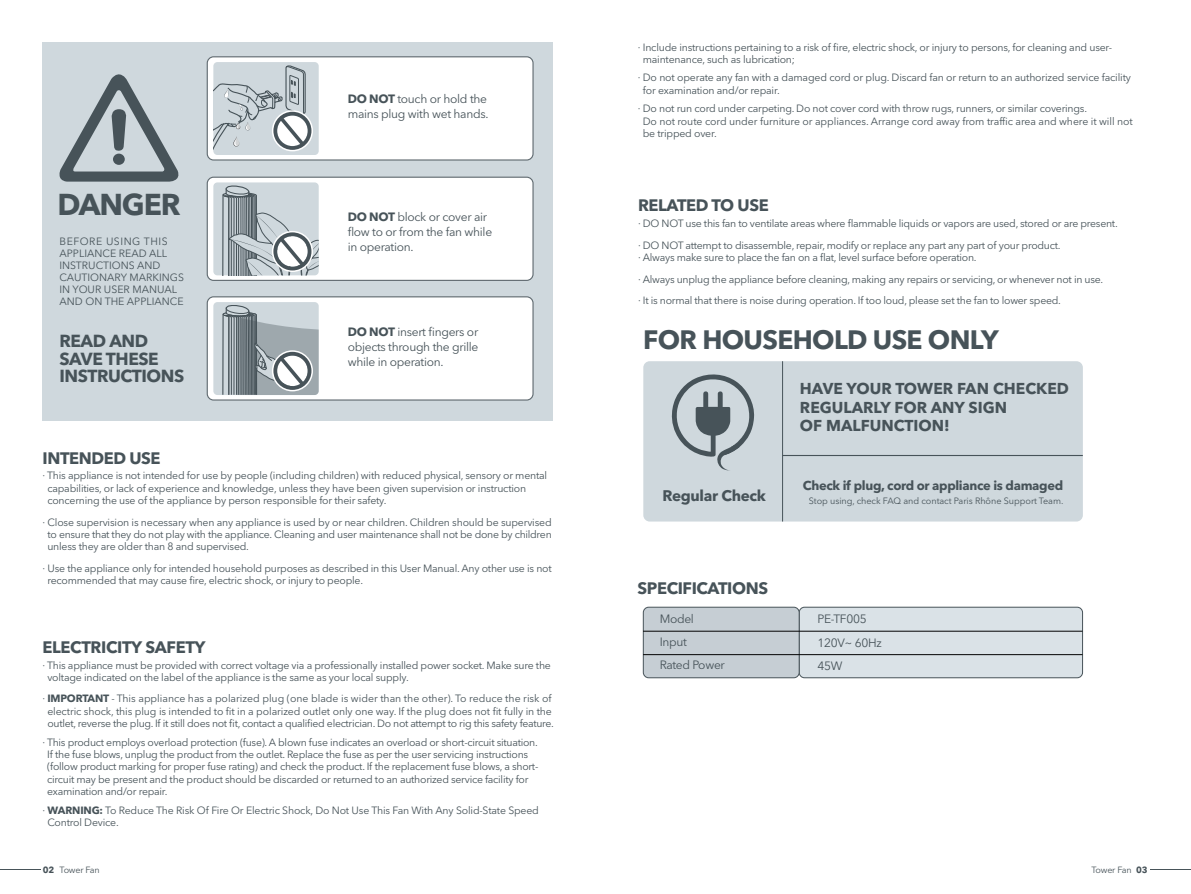
<style>
.page{position:relative;width:1191px;height:894px;background:#fff}
.page>*{position:absolute;margin:0;border:0;box-sizing:border-box;transform-origin:0 0}
.t1{font:700 29.85px "Avenir Next LT Pro";letter-spacing:-.04em;color:#475359}
.t2{font:700 26.4px "Avenir Next LT Pro";letter-spacing:-.025em;color:#475359}
.t3{font:700 17.25px/17.7px "Avenir Next LT Pro";letter-spacing:-.025em;color:#475359}
.t4{font:700 16.5px "Avenir Next LT Pro";letter-spacing:-.025em;color:#475359}
.t5{font:700 15.6px/18.5px "Avenir Next LT Pro";color:#475359}
.t6{font:700 15.3px "Avenir Next LT Pro";letter-spacing:-.02em;color:#475359}
.t7{font:700 12.9px "Avenir Next LT Pro";letter-spacing:-.025em;color:#475359}
.t8{font:12px/15px "Avenir Next LT Pro";letter-spacing:-.025em;color:#475359}
.t9{font:10.5px/12.3px "Avenir Next LT Pro";letter-spacing:-.02em;color:#475359}
.t10{font:10.5px/12px "Avenir Next LT Pro";color:#475359}
.t11{font:9.15px "Avenir Next LT Pro";letter-spacing:-.005em;color:#475359}
.t12{font:9px "Avenir Next LT Pro";letter-spacing:-.025em;color:#475359}
.s1{font-weight:700}
</style>
<div class="page">
<div style="left:43px;top:42px;width:510px;height:379px;background:#cfd8dd"></div>
<div style="left:207px;top:297px;width:326px;height:103px;background:#fff;border-radius:6px"></div>
<div style="left:207px;top:296px;width:326px;height:104px;border:1px solid #5f696f;border-radius:6px"></div>
<div style="left:207px;top:57px;width:326px;height:103px;background:#fff;border-radius:6px"></div>
<div style="left:207px;top:56px;width:326px;height:104px;border:1px solid #5f696f;border-radius:6px"></div>
<svg style="left:59px;top:74px;width:120px;height:107px"></svg>
<div style="left:113px;top:153px;width:12px;height:12px;background:#475359;border-radius:50%"></div>
<div style="left:643px;top:361px;width:440px;height:160px;background:#cfd8dd;border-radius:6px"></div>
<hr style="left:782px;top:454px;width:300px;height:2px;background:#475359">
<svg style="left:671px;top:374px;width:84px;height:96px"></svg>
<div style="left:799px;top:607px;width:283px;height:70px;background:#dae2e7;border-radius:5px"></div>
<div style="left:799px;top:606px;width:284px;height:71px;border:1px solid #475359;border-radius:5px"></div>
<div style="left:643px;top:607px;width:156px;height:70px;background:#c6ced4;border-radius:5px"></div>
<div style="left:643px;top:606px;width:156px;height:71px;border:1px solid #475359;border-radius:5px"></div>
<hr style="left:643px;top:630px;width:439px;height:1px;background:#030303">
<hr style="left:643px;top:654px;width:439px;height:1px;background:#030303">
<hr style="left:782px;top:361px;width:1px;height:160px;background:#475359">
<div style="left:207px;top:177px;width:326px;height:103px;background:#fff;border-radius:6px"></div>
<div style="left:207px;top:176px;width:326px;height:105px;border:1px solid #5f696f;border-radius:6px"></div>
<hr style="left:0;top:869px;width:41px;height:1px;background:#475359">
<hr style="left:1150px;top:869px;width:41px;height:1px;background:#475359">
<div style="left:213px;top:182px;width:106px;height:93px;background:#cfd8dd;border-radius:4px"></div>
<svg style="left:222px;top:185px;width:97px;height:90px"></svg>
<div style="left:213px;top:302px;width:106px;height:93px;background:#cfd8dd;border-radius:4px"></div>
<svg style="left:222px;top:305px;width:97px;height:90px"></svg>
<div style="left:213px;top:62px;width:106px;height:93px;background:#cfd8dd;border-radius:4px"></div>
<div style="left:272px;top:110px;width:41px;height:41px;border:3px solid #fff;border-radius:50%"></div>
<svg style="left:213px;top:65px;width:98px;height:90px"></svg>
<h1 class="t1" style="left:58px;top:186px;width:124px">DANGER</h1>
<p class="t10" style="left:59px;top:235px;width:126px">BEFORE USING THIS<br>APPLIANCE READ ALL<br>INSTRUCTIONS AND<br>CAUTIONARY MARKINGS<br>IN YOUR USER MANUAL<br>AND ON THE APPLIANCE</p>
<h3 class="t3" style="left:59px;top:332px;width:126px">READ AND<br>SAVE THESE<br>INSTRUCTIONS</h3>
<p class="t8" style="left:348px;top:92px;width:142px"><span class="s1">DO NOT</span> touch or hold the mains plug with wet hands.</p>
<p class="t8" style="left:348px;top:209px;width:146px"><span class="s1">DO NOT</span> block or cover air flow to or from the fan while in operation.</p>
<p class="t8" style="left:348px;top:324px;width:132px;text-align:justify"><span class="s1">DO NOT</span> insert fingers or objects through the grille while in operation.</p>
<h3 class="t4" style="left:43px;top:447px;width:120px">INTENDED USE</h3>
<p class="t9" style="left:47px;top:469px;width:501px;text-indent:-5px">· This appliance is not intended for use by people (including children) with reduced physical, sensory or mental capabilities, or lack of experience and knowledge, unless they have been given supervision or instruction concerning the use of the appliance by person responsible for their safety.</p>
<p class="t9" style="left:47px;top:515px;width:506px;text-align:justify;text-indent:-5px">· Close supervision is necessary when any appliance is used by or near children. Children should be supervised to ensure that they do not play with the appliance. Cleaning and user maintenance shall not be done by children unless they are older than 8 and supervised.</p>
<p class="t9" style="left:47px;top:561px;width:506px;text-indent:-5px">· Use the appliance only for intended household purposes as described in this User Manual. Any other use is not recommended that may cause fire, electric shock, or injury to people.</p>
<h3 class="t4" style="left:43px;top:636px;width:164px">ELECTRICITY SAFETY</h3>
<p class="t9" style="left:47px;top:658px;width:505px;text-indent:-5px">· This appliance must be provided with correct voltage via a professionally installed power socket. Make sure the voltage indicated on the label of the appliance is the same as your local supply.</p>
<p class="t9" style="left:43px;top:692px;width:513px;text-align:center">· <span class="s1">IMPORTANT</span> - This appliance has a polarized plug (one blade is wider than the other). To reduce the risk of electric shock, this plug is intended to fit in a polarized outlet only one way. If the plug does not fit fully in the outlet, reverse the plug. If it still does not fit, contact a qualified electrician. Do not attempt to rig this safety feature.</p>
<p class="t9" style="left:47px;top:735px;width:492px;text-indent:-5px">· This product employs overload protection (fuse). A blown fuse indicates an overload or short-circuit situation.<br>If the fuse blows, unplug the product from the outlet. Replace the fuse as per the user servicing instructions (follow product marking for proper fuse rating) and check the product. If the replacement fuse blows, a short&shy;circuit may be present and the product should be discarded or returned to an authorized service facility for examination and/or repair.</p>
<p class="t9" style="left:47px;top:803px;width:493px;text-indent:-5px">· <span class="s1">WARNING:</span> To Reduce The Risk Of Fire Or Electric Shock, Do Not Use This Fan With Any Solid-State Speed<br>Control Device.</p>
<p class="t9" style="left:643px;top:41px;width:471px;text-indent:-5px">· Include instructions pertaining to a risk of fire, electric shock, or injury to persons, for cleaning and user&shy;maintenance, such as lubrication;</p>
<p class="t9" style="left:643px;top:72px;width:489px;text-indent:-5px">· Do not operate any fan with a damaged cord or plug. Discard fan or return to an authorized service facility for examination and/or repair.</p>
<p class="t9" style="left:643px;top:102px;width:491px;text-indent:-5px">· Do not run cord under carpeting. Do not cover cord with throw rugs, runners, or similar coverings.<br>Do not route cord under furniture or appliances. Arrange cord away from traffic area and where it will not be tripped over.</p>
<h3 class="t4" style="left:638px;top:195px;width:132px">RELATED TO USE</h3>
<p class="t9" style="left:638px;top:212px;width:481px;line-height:21.6px">· DO NOT use this fan to ventilate areas where flammable liquids or vapors are used, stored or are present. · DO NOT attempt to disassemble, repair, modify or replace any part any part of your product.</p>
<p class="t9" style="left:638px;top:246px;width:467px;line-height:21.6px">· Always make sure to place the fan on a flat, level surface before operation.<br>· Always unplug the appliance before cleaning, making any repairs or servicing, or whenever not in use. · It is normal that there is noise during operation. If too loud, please set the fan to lower speed.</p>
<h2 class="t2" style="left:643px;top:323px;width:357px">FOR HOUSEHOLD USE ONLY</h2>
<h3 class="t5" style="left:800px;top:379px;width:270px">HAVE YOUR TOWER FAN CHECKED<br>REGULARLY FOR ANY SIGN<br>OF MALFUNCTION!</h3>
<h3 class="t6" style="left:662px;top:486px;width:105px">Regular Check</h3>
<p class="t7" style="left:802px;top:477px;width:262px">Check if plug, cord or appliance is damaged</p>
<p class="t11" style="left:809px;top:495px;width:256px">Stop using, check FAQ and contact Paris Rhône Support Team.</p>
<h3 class="t4" style="left:637px;top:577px;width:132px">SPECIFICATIONS</h3>
<p class="t8" style="left:659px;top:606px;width:67px;line-height:23.2px">Model<br>Input<br>Rated Power</p>
<p class="t8" style="left:817px;top:607px;width:66px;line-height:23.2px">PE-TF005<br>120V~ 60Hz<br>45W</p>
<p class="t12" style="left:43px;top:863px;width:58px"><span class="s1">02</span> Tower Fan</p>
<p class="t12" style="left:1091px;top:863px;width:57px">Tower Fan <span class="s1">03</span></p>
</div>
